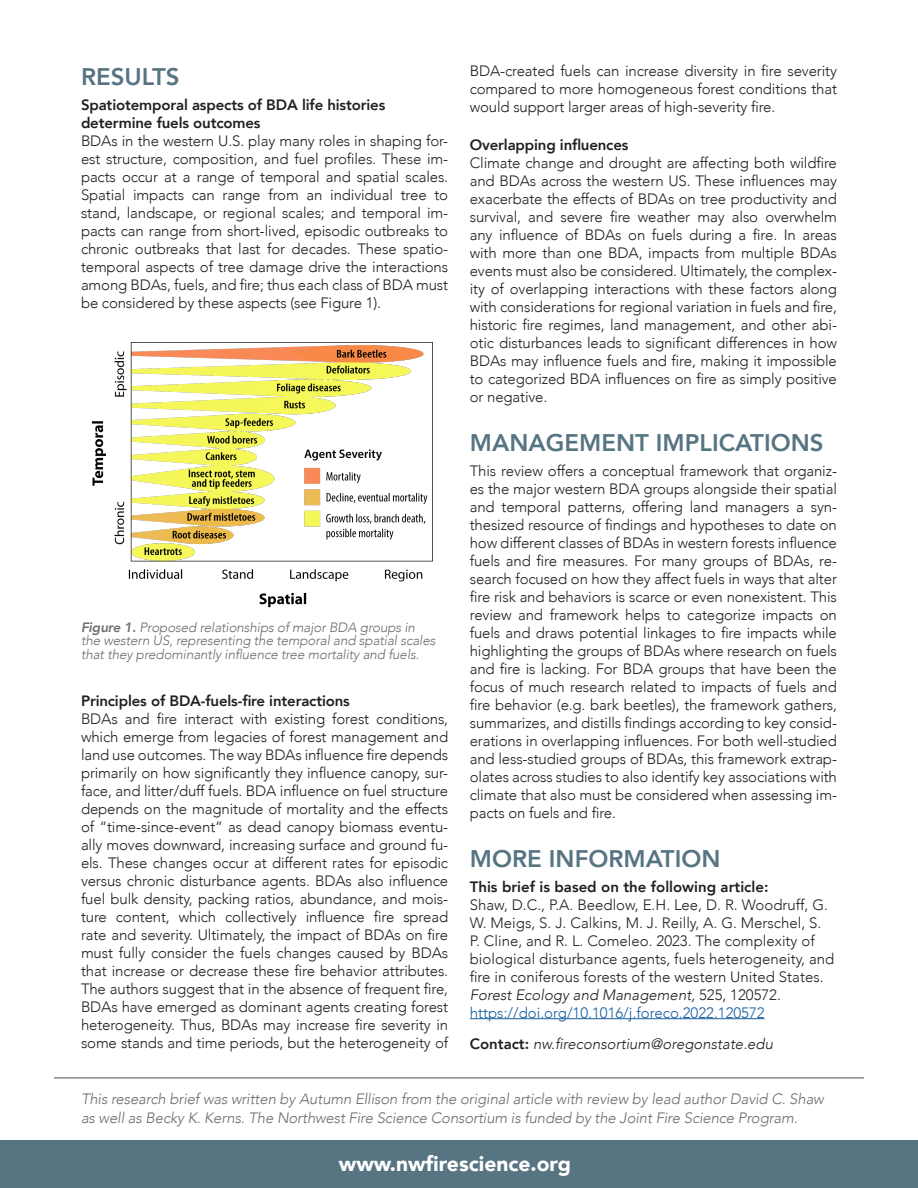
<style>
.page{position:relative;width:918px;height:1188px;background:#fff}
.page>*{position:absolute;margin:0;border:0;box-sizing:border-box;transform-origin:0 0}
.t1{font:800 24px "Avenir";color:#577482}
.t2{font:900 21px "Avenir";color:#fff}
.t3{font:300 15px/18px "Avenir";letter-spacing:-.01em;color:#231f20;text-align:justify}
.t4{font:italic 300 15px/19.5px "Avenir";letter-spacing:-.01em;color:#6c6d70}
.t5{font:800 15px "Avenir";letter-spacing:-.01em;color:#231f20}
.t6{font:300 15px "Avenir";color:#175d9e}
.t7{font:italic 300 15px "Avenir";color:#231f20}
.t8{font:italic 300 13.5px/13.5px "Avenir";letter-spacing:-.01em;color:#6c6d70}
.s1{font-weight:800}
.s2{font-style:italic}
.s3{font-weight:800;font-style:normal}
</style>
<div class="page">
<div style="left:0;top:1140px;width:918px;height:48px;background:#577482"></div>
<hr style="left:54px;top:1077px;width:810px;height:2px;background:#87898c">
<hr style="left:470px;top:1018px;width:295px;height:1px;background:#175d9e">
<img style="left:91px;top:342px;width:342px;height:265px">
<p class="t1" style="left:81px;top:58px;width:100px">RESULTS</p>
<p class="t5" style="left:81px;top:93px;width:306px">Spatiotemporal aspects of BDA life histories</p>
<p class="t5" style="left:81px;top:111px;width:181px">determine fuels outcomes</p>
<p class="t3" style="left:81px;top:131px;width:369px">BDAs in the western U.S. play many roles in shaping for&shy;est structure, composition, and fuel profiles. These im&shy;pacts occur at a range of temporal and spatial scales.<br>Spatial impacts can range from an individual tree to stand, landscape, or regional scales; and temporal im&shy;pacts can range from short-lived, episodic outbreaks to chronic outbreaks that last for decades. These spatio&shy;temporal aspects of tree damage drive the interactions among BDAs, fuels, and fire; thus each class of BDA must be considered by these aspects (see Figure 1).</p>
<p class="t8" style="left:81px;top:620px;width:356px"><span class="s1">Figure 1.</span> Proposed relationships of major BDA groups in the western US, representing the temporal and spatial scales that they predominantly influence tree mortality and fuels.</p>
<p class="t5" style="left:81px;top:689px;width:270px">Principles of BDA-fuels-fire interactions</p>
<p class="t3" style="left:81px;top:710px;width:369px">BDAs and fire interact with existing forest conditions, which emerge from legacies of forest management and land use outcomes. The way BDAs influence fire depends primarily on how significantly they influence canopy, sur&shy;face, and litter/duff fuels. BDA influence on fuel structure depends on the magnitude of mortality and the effects of “time-since-event” as dead canopy biomass eventu&shy;ally moves downward, increasing surface and ground fu&shy;els. These changes occur at different rates for episodic versus chronic disturbance agents. BDAs also influence fuel bulk density, packing ratios, abundance, and mois&shy;ture content, which collectively influence fire spread rate and severity. Ultimately, the impact of BDAs on fire must fully consider the fuels changes caused by BDAs that increase or decrease these fire behavior attributes.<br>The authors suggest that in the absence of frequent fire, BDAs have emerged as dominant agents creating forest heterogeneity. Thus, BDAs may increase fire severity in some stands and time periods, but the heterogeneity of</p>
<p class="t3" style="left:470px;top:62px;width:369px">BDA-created fuels can increase diversity in fire severity compared to more homogeneous forest conditions that would support larger areas of high-severity fire.</p>
<p class="t5" style="left:470px;top:133px;width:160px">Overlapping influences</p>
<p class="t3" style="left:470px;top:154px;width:369px">Climate change and drought are affecting both wildfire and BDAs across the western US. These influences may exacerbate the effects of BDAs on tree productivity and survival, and severe fire weather may also overwhelm any influence of BDAs on fuels during a fire. In areas with more than one BDA, impacts from multiple BDAs events must also be considered. Ultimately, the complex&shy;ity of overlapping interactions with these factors along with considerations for regional variation in fuels and fire, historic fire regimes, land management, and other abi&shy;otic disturbances leads to significant differences in how BDAs may influence fuels and fire, making it impossible to categorized BDA influences on fire as simply positive or negative.</p>
<p class="t1" style="left:470px;top:424px;width:355px">MANAGEMENT IMPLICATIONS</p>
<p class="t3" style="left:470px;top:462px;width:369px">This review offers a conceptual framework that organiz&shy;es the major western BDA groups alongside their spatial and temporal patterns, offering land managers a syn&shy;thesized resource of findings and hypotheses to date on how different classes of BDAs in western forests influence fuels and fire measures. For many groups of BDAs, re&shy;search focused on how they affect fuels in ways that alter fire risk and behaviors is scarce or even nonexistent. This review and framework helps to categorize impacts on fuels and draws potential linkages to fire impacts while highlighting the groups of BDAs where research on fuels and fire is lacking. For BDA groups that have been the focus of much research related to impacts of fuels and fire behavior (e.g. bark beetles), the framework gathers, summarizes, and distills findings according to key consid&shy;erations in overlapping influences. For both well-studied and less-studied groups of BDAs, this framework extrap&shy;olates across studies to also identify key associations with climate that also must be considered when assessing im&shy;pacts on fuels and fire.</p>
<p class="t1" style="left:470px;top:840px;width:252px">MORE INFORMATION</p>
<p class="t5" style="left:470px;top:875px;width:300px">This brief is based on the following article:</p>
<p class="t3" style="left:470px;top:895px;width:366px;text-align:left">Shaw, D.C., P.A. Beedlow, E.H. Lee, D. R. Woodruff, G.<br>W. Meigs, S. J. Calkins, M. J. Reilly, A. G. Merschel, S.<br>P. Cline, and R. L. Comeleo. 2023. The complexity of biological disturbance agents, fuels heterogeneity, and fire in coniferous forests of the western United States.<br><span class="s2">Forest Ecology and Management,</span> 525, 120572.</p>
<p class="t6" style="left:470px;top:1004px;width:296px">https://doi.org/10.1016/j.foreco.2022.120572</p>
<p class="t7" style="left:470px;top:1035px;width:305px"><span class="s3">Contact:</span> nw.fireconsortium@oregonstate.edu</p>
<p class="t4" style="left:81px;top:1089px;width:744px">This research brief was written by Autumn Ellison from the original article with review by lead author David C. Shaw as well as Becky K. Kerns. The Northwest Fire Science Consortium is funded by the Joint Fire Science Program.</p>
<p class="t2" style="left:339px;top:1146px;width:234px">www.nwfirescience.org</p>
</div>
